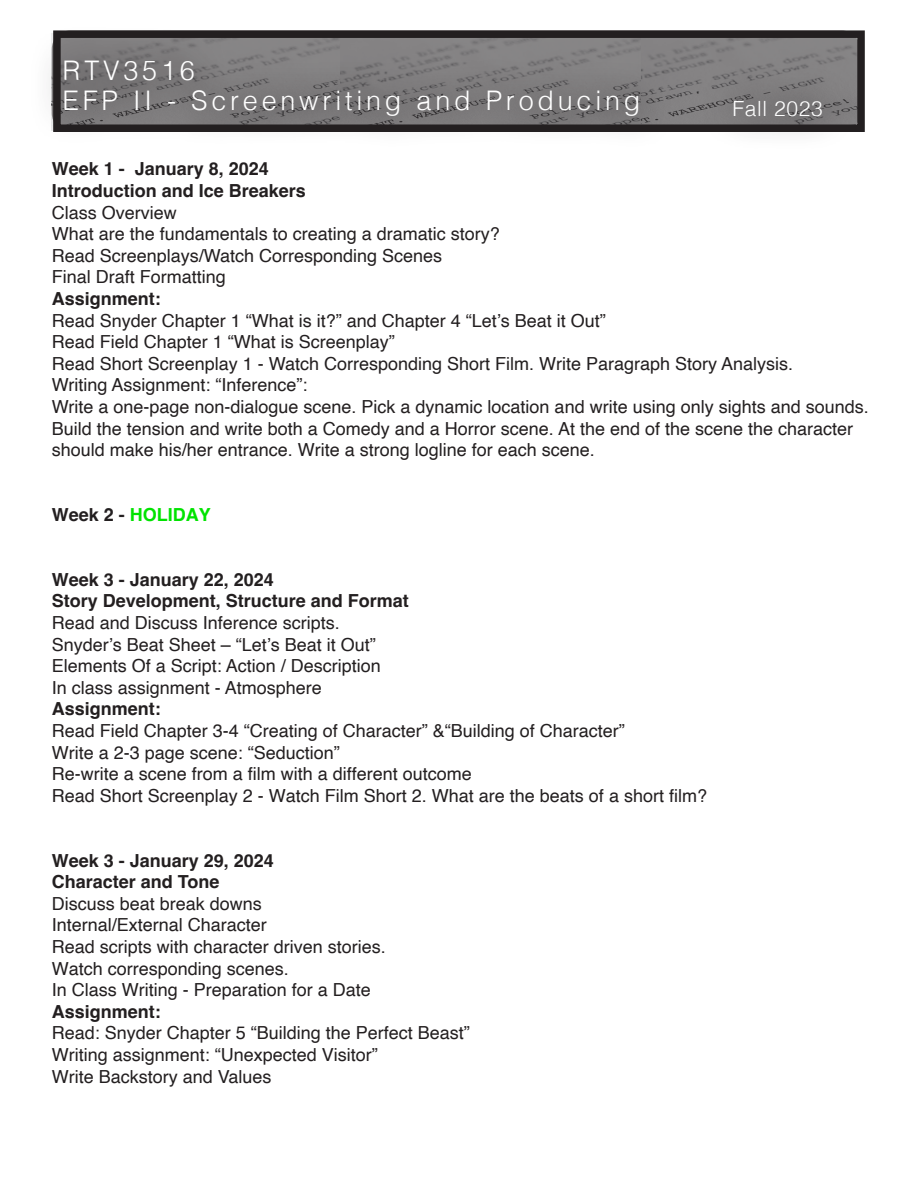
<style>
.page{position:relative;width:918px;height:1188px;background:#fff}
.page>*{position:absolute;margin:0;border:0;box-sizing:border-box;transform-origin:0 0}
.t1{font:300 27px "Helvetica";letter-spacing:.14em;color:#fff}
.t2{font:300 21px "Helvetica";letter-spacing:.03em;color:#fff}
.t3{font:18px/21.6px "Helvetica";color:#231f20}
.t4{font:700 18px "Helvetica";color:#00e300}
.s1{font-weight:700}
.s2{color:#231f20}
</style>
<div class="page">
<svg style="left:53px;top:31px;width:807px;height:100px;background:#818081"></svg>
<div style="left:699px;top:66px;width:157px;height:86px;background:#231f20;opacity:.59"></div>
<div style="left:29px;top:25px;width:645px;height:125px;background:#231f20;opacity:.59"></div>
<div style="left:53px;top:30px;width:812px;height:102px;border:8px solid #231f20"></div>
<p class="t1" style="left:63px;top:47px;width:134px">RTV3516</p>
<p class="t1" style="left:63px;top:77px;width:579px">EFP II - Screenwriting and Producing</p>
<p class="t2" style="left:733px;top:91px;width:92px">Fall 2023</p>
<p class="t3" style="left:52px;top:159px;width:819px"><span class="s1">Week 1 - January 8, 2024<br>Introduction and Ice Breakers<br></span>Class Overview<br>What are the fundamentals to creating a dramatic story?<br>Read Screenplays/Watch Corresponding Scenes<br>Final Draft Formatting<br><span class="s1">Assignment:<br></span>Read Snyder Chapter 1 “What is it?” and Chapter 4 “Let’s Beat it Out”<br>Read Field Chapter 1 “What is Screenplay”<br>Read Short Screenplay 1 - Watch Corresponding Short Film. Write Paragraph Story Analysis.<br>Writing Assignment: “Inference”:<br>Write a one-page non-dialogue scene. Pick a dynamic location and write using only sights and sounds.<br>Build the tension and write both a Comedy and a Horror scene. At the end of the scene the character should make his/her entrance. Write a strong logline for each scene.</p>
<p class="t4" style="left:52px;top:504px;width:161px"><span class="s2">Week 2 -</span> HOLIDAY</p>
<p class="t3" style="left:52px;top:569px;width:657px"><span class="s1">Week 3 - January 22, 2024<br>Story Development, Structure and Format<br></span>Read and Discuss Inference scripts.<br>Snyder’s Beat Sheet – “Let’s Beat it Out”<br>Elements Of a Script: Action / Description<br>In class assignment - Atmosphere<br><span class="s1">Assignment:<br></span>Read Field Chapter 3-4 “Creating of Character” &amp;“Building of Character”<br>Write a 2-3 page scene: “Seduction”<br>Re-write a scene from a film with a different outcome<br>Read Short Screenplay 2 - Watch Film Short 2. What are the beats of a short film?</p>
<p class="t3" style="left:52px;top:850px;width:420px"><span class="s1">Week 3 - January 29, 2024<br>Character and Tone<br></span>Discuss beat break downs<br>Internal/External Character<br>Read scripts with character driven stories.<br>Watch corresponding scenes.<br>In Class Writing - Preparation for a Date<br><span class="s1">Assignment:<br></span>Read: Snyder Chapter 5 “Building the Perfect Beast”<br>Writing assignment: “Unexpected Visitor”<br>Write Backstory and Values</p>
</div>
